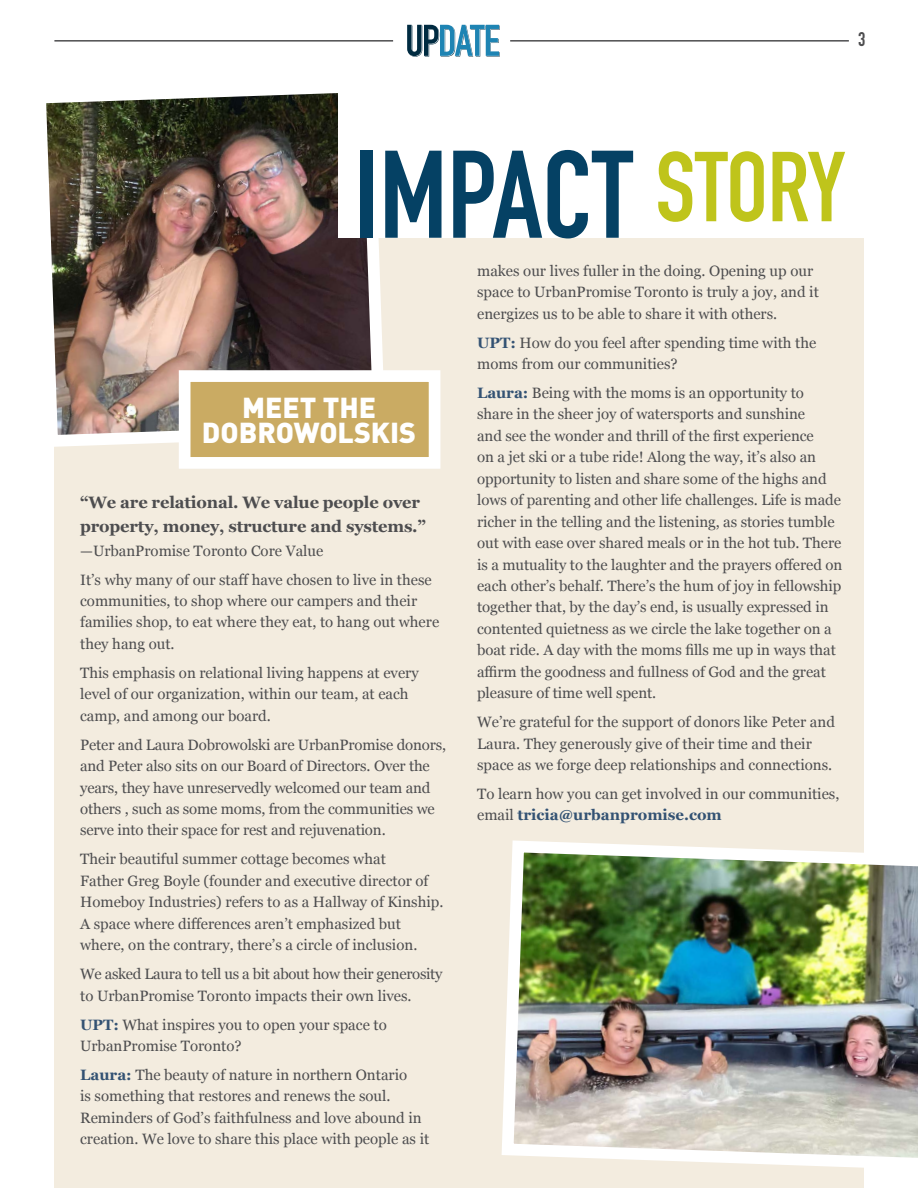
<style>
.page{position:relative;width:918px;height:1188px;background:#fff}
.page>*{position:absolute;margin:0;border:0;box-sizing:border-box;transform-origin:0 0}
.t1{font:700 122.25px "DIN Condensed";color:#054164}
.t2{font:900 28.5px/25.5px "DIN";color:#fff;text-align:center}
.t3{font:700 19.5px "DIN Condensed";color:#4d4d4f}
.t4{font:700 16.5px/24px "Georgia";letter-spacing:-.01em;color:#4d4d4f}
.t5{font:15px/21.5px "Georgia";color:#4d4d4f}
.t6{font:15px/21.5px "Georgia";letter-spacing:-.02em;color:#4d4d4f}
.s1{font-size:97.5px;color:#bfc41b}
.s2{font-weight:700;color:#335273}
</style>
<div class="page">
<div style="left:54px;top:238px;width:810px;height:950px;background:#f3ecdf"></div>
<svg style="left:407px;top:25px;width:93px;height:32px"></svg>
<hr style="left:54px;top:40px;width:339px;height:2px;background:#4d4d4f">
<hr style="left:510px;top:40px;width:339px;height:2px;background:#4d4d4f">
<img style="left:46px;top:93px;width:337px;height:354px">
<img style="left:501px;top:840px;width:417px;height:328px">
<svg style="left:173px;top:364px;width:268px;height:105px;background:#d4bf91"></svg>
<div style="left:339px;top:80px;width:579px;height:158px;background:#fff"></div>
<h3 class="t3" style="left:858px;top:26px;width:9px">3</h3>
<h1 class="t1" style="left:354px;top:113px;width:493px">IMPACT <span class="s1">STORY</span></h1>
<p class="t5" style="left:477px;top:259px;width:343px">makes our lives fuller in the doing. Opening up our space to UrbanPromise Toronto is truly a joy, and it energizes us to be able to share it with others.</p>
<p class="t5" style="left:477px;top:331px;width:341px"><span class="s2">UPT:</span> How do you feel after spending time with the moms from our communities?</p>
<p class="t5" style="left:477px;top:381px;width:367px"><span class="s2">Laura:</span> Being with the moms is an opportunity to share in the sheer joy of watersports and sunshine<br>and see the wonder and thrill of the first experience<br>on a jet ski or a tube ride! Along the way, it’s also an opportunity to listen and share some of the highs and lows of parenting and other life challenges. Life is made richer in the telling and the listening, as stories tumble out with ease over shared meals or in the hot tub. There is a mutuality to the laughter and the prayers offered on each other’s behalf. There’s the hum of joy in fellowship together that, by the day’s end, is usually expressed in contented quietness as we circle the lake together on a boat ride. A day with the moms fills me up in ways that affirm the goodness and fullness of God and the great pleasure of time well spent.</p>
<p class="t5" style="left:477px;top:711px;width:359px">We’re grateful for the support of donors like Peter and<br>Laura. They generously give of their time and their space as we forge deep relationships and connections.</p>
<p class="t5" style="left:477px;top:783px;width:364px">To learn how you can get involved in our communities, email <span class="s2">tricia@urbanpromise.com</span></p>
<h2 class="t2" style="left:202px;top:393px;width:216px">MEET THE<br>DOBROWOLSKIS</h2>
<p class="t4" style="left:80px;top:489px;width:347px">“We are relational. We value people over property, money, structure and systems.”</p>
<p class="t5" style="left:80px;top:535px;width:353px;line-height:29px">—UrbanPromise Toronto Core Value<br>It’s why many of our staff have chosen to live in these</p>
<p class="t5" style="left:80px;top:589px;width:361px">communities, to shop where our campers and their families shop, to eat where they eat, to hang out where they hang out.</p>
<p class="t5" style="left:80px;top:661px;width:340px">This emphasis on relational living happens at every level of our organization, within our team, at each camp, and among our board.</p>
<p class="t5" style="left:80px;top:733px;width:368px">Peter and Laura Dobrowolski are UrbanPromise donors, and Peter also sits on our Board of Directors. Over the years, they have unreservedly welcomed our team and others , such as some moms, from the communities we serve into their space for rest and rejuvenation.</p>
<p class="t5" style="left:80px;top:848px;width:365px">Their beautiful summer cottage becomes what<br>Father Greg Boyle (founder and executive director of Homeboy Industries) refers to as a Hallway of Kinship.<br>A space where differences aren’t emphasized but where, on the contrary, there’s a circle of inclusion.</p>
<p class="t6" style="left:80px;top:963px;width:364px">We asked Laura to tell us a bit about how their generosity to UrbanPromise Toronto impacts their own lives.</p>
<p class="t5" style="left:80px;top:1013px;width:308px"><span class="s2">UPT:</span> What inspires you to open your space to<br>UrbanPromise Toronto?</p>
<p class="t5" style="left:80px;top:1063px;width:351px"><span class="s2">Laura:</span> The beauty of nature in northern Ontario<br>is something that restores and renews the soul.<br>Reminders of God’s faithfulness and love abound in creation. We love to share this place with people as it</p>
</div>
